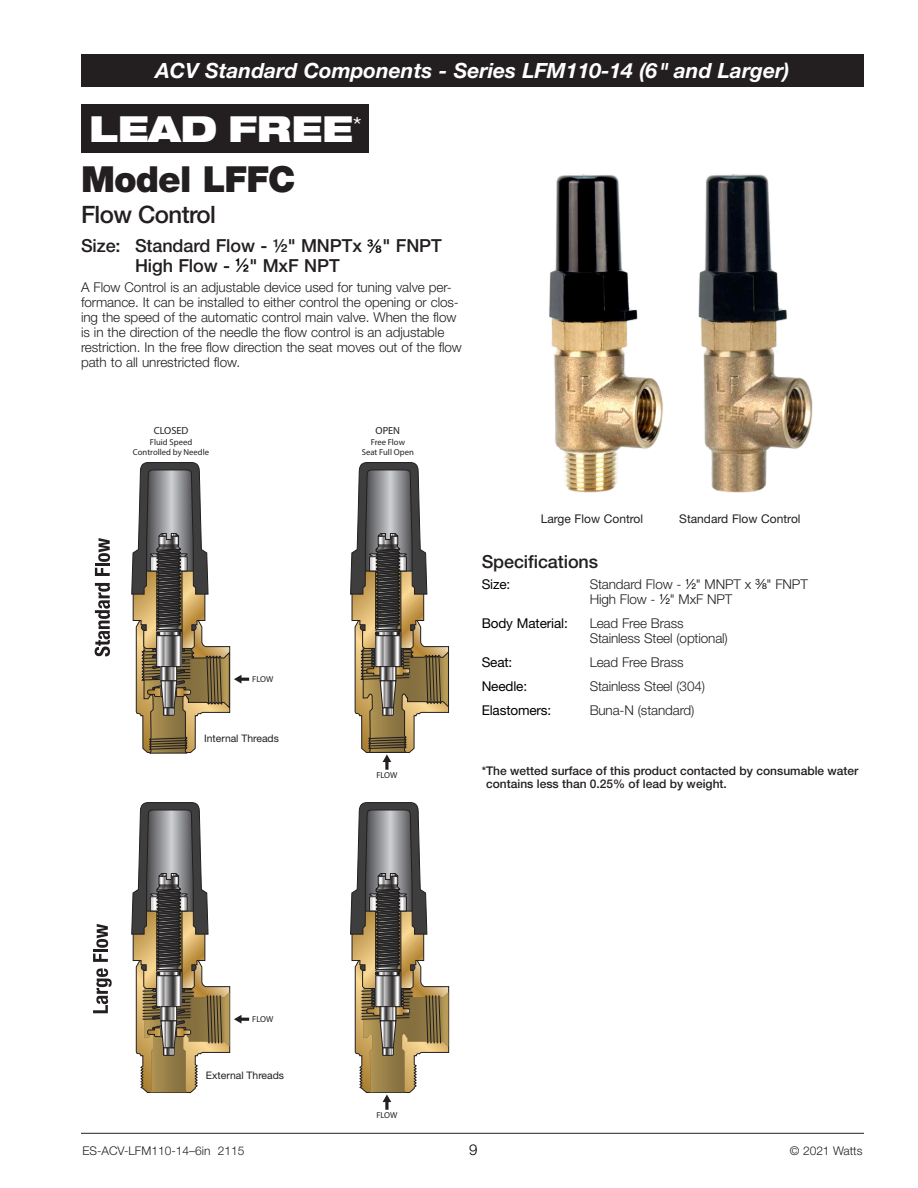
<style>
.page{position:relative;width:918px;height:1188px;background:#fff}
.page>*{position:absolute;margin:0;border:0;box-sizing:border-box;transform-origin:0 0}
.t1{font:900 expanded 36px "Helvetica Neue LT Std";color:#fff}
.t2{font:900 36px "Helvetica Neue LT Std";letter-spacing:-.025em;color:#231f20}
.t3{font:500 24px "Helvetica Neue LT Std";letter-spacing:-.025em;color:#231f20}
.t4{font:italic 700 21px "Helvetica Neue LT Std";color:#fff}
.t5{font:500 18px/19.5px "Helvetica Neue LT Std";letter-spacing:-.005em;color:#231f20}
.t6{font:300 15px "Helvetica Neue LT Std";color:#000}
.t7{font:300 13.5px/15px "Helvetica Neue LT Std";letter-spacing:-.005em;color:#231f20}
.t8{font:13.5px "Helvetica Neue LT Std";letter-spacing:-.01em;color:#000}
.t9{font:500 12px/13.5px "Helvetica Neue LT Std";color:#231f20}
.t10{font:12px "Helvetica Neue LT Std";color:#231f20}
.t11{font:300 12px "Helvetica Neue LT Std";color:#231f20}
.t12{font:10.35px "Helvetica Neue LT Std";color:#231f20}
.t13{font:10.35px "Myriad Pro";color:#231f20}
.t14{font:8.7px/10.4px "Myriad Pro";color:#231f20;text-align:center}
.s1{font-family:"N Haas Grotesk TX Pro 65 Md";font-weight:400;font-size:15.45px;color:#000}
.s2{font-family:"N Haas Grotesk DS Pro 45 Lt";font-weight:400;font-size:14.1px;color:#000}
</style>
<div class="page">
<hr style="left:81px;top:1133px;width:783px;height:1px;background:#231f20">
<div style="left:81px;top:54px;width:783px;height:32px;background:#231f20"></div>
<div style="left:81px;top:104px;width:288px;height:49px;background:#231f20"></div>
<img style="left:549px;top:174px;width:264px;height:319px">
<svg style="left:93px;top:968px;width:19px;height:45px"></svg>
<svg style="left:93px;top:954px;width:15px;height:8px"></svg>
<hr style="left:93px;top:949px;width:15px;height:3px;background:#231f20">
<svg style="left:96px;top:924px;width:12px;height:24px"></svg>
<svg style="left:95px;top:583px;width:15px;height:73px"></svg>
<svg style="left:95px;top:538px;width:15px;height:38px"></svg>
<svg style="left:131px;top:462px;width:118px;height:291px"></svg>
<svg style="left:131px;top:802px;width:118px;height:291px"></svg>
<svg style="left:350px;top:462px;width:99px;height:308px"></svg>
<svg style="left:350px;top:802px;width:99px;height:308px"></svg>
<h3 class="t4" style="left:156px;top:57px;width:635px">ACV Standard Components - Series LFM110-14 (6" and Larger)</h3>
<h1 class="t1" style="left:89px;top:106px;width:274px">LEAD FREE<sup>*</sup></h1>
<h1 class="t2" style="left:81px;top:158px;width:216px">Model LFFC</h1>
<h2 class="t3" style="left:81px;top:200px;width:137px">Flow Control</h2>
<h3 class="t5" style="left:135px;top:236px;width:308px;text-indent:-54px">Size: Standard Flow - ½" MNPTx <span class="s1">3/8</span>" FNPT<br>High Flow - <span class="s1">1/2</span>" MxF NPT</h3>
<p class="t7" style="left:81px;top:280px;width:382px">A Flow Control is an adjustable device used for tuning valve per&shy;formance. It can be installed to either control the opening or clos&shy;ing the speed of the automatic control main valve. When the flow is in the direction of the needle the flow control is an adjustable restriction. In the free flow direction the seat moves out of the flow path to all unrestricted flow.</p>
<p class="t13" style="left:154px;top:424px;width:36px">CLOSED</p>
<p class="t14" style="left:133px;top:437px;width:78px">Fluid Speed<br>Controlled by Needle</p>
<p class="t14" style="left:252px;top:674px;width:23px">FLOW</p>
<p class="t12" style="left:204px;top:733px;width:76px">Internal Threads</p>
<p class="t13" style="left:376px;top:424px;width:26px">OPEN</p>
<p class="t14" style="left:362px;top:437px;width:54px">Free Flow<br>Seat Full Open</p>
<p class="t14" style="left:376px;top:770px;width:23px">FLOW</p>
<p class="t10" style="left:541px;top:512px;width:104px">Large Flow Control</p>
<p class="t10" style="left:679px;top:512px;width:123px">Standard Flow Control</p>
<h3 class="t5" style="left:482px;top:552px;width:118px">Specifications</h3>
<p class="t8" style="left:482px;top:576px;width:30px">Size:</p>
<p class="t7" style="left:590px;top:577px;width:220px">Standard Flow - <span class="s2">½</span>" MNPT x <span class="s2">3/8</span>" FNPT<br>High Flow - <span class="s2">1/2</span>" MxF NPT</p>
<p class="t8" style="left:482px;top:615px;width:88px">Body Material:</p>
<p class="t7" style="left:590px;top:616px;width:140px">Lead Free Brass<br>Stainless Steel (optional)</p>
<p class="t8" style="left:482px;top:654px;width:32px">Seat:</p>
<p class="t7" style="left:590px;top:655px;width:95px">Lead Free Brass</p>
<p class="t8" style="left:482px;top:679px;width:47px">Needle:</p>
<p class="t7" style="left:590px;top:679px;width:117px">Stainless Steel (304)</p>
<p class="t8" style="left:482px;top:703px;width:71px">Elastomers:</p>
<p class="t7" style="left:590px;top:703px;width:106px">Buna-N (standard)</p>
<p class="t9" style="left:486px;top:763px;width:374px;text-indent:-4px">*The wetted surface of this product contacted by consumable water contains less than 0.25% of lead by weight.</p>
<p class="t14" style="left:252px;top:1014px;width:23px">FLOW</p>
<p class="t12" style="left:206px;top:1069px;width:80px">External Threads</p>
<p class="t14" style="left:376px;top:1110px;width:23px">FLOW</p>
<p class="t11" style="left:82px;top:1143px;width:164px">ES-ACV-LFM110-14–6in 2115</p>
<p class="t6" style="left:469px;top:1140px;width:10px">9</p>
<p class="t11" style="left:790px;top:1143px;width:74px">© 2021 Watts</p>
</div>
